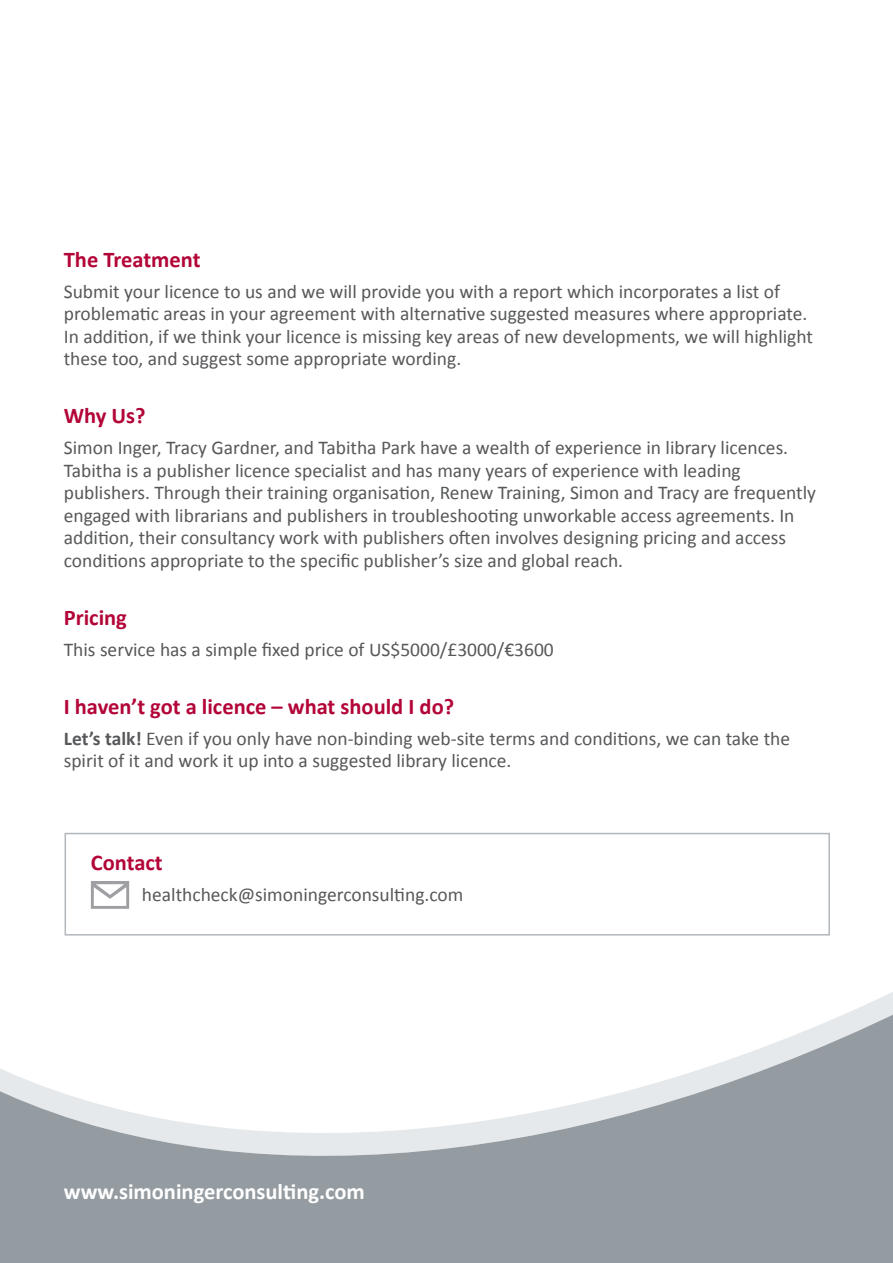
<style>
.page{position:relative;width:893px;height:1263px;background:#fff}
.page>*{position:absolute;margin:0;border:0;box-sizing:border-box;transform-origin:0 0}
.t1{font:700 22.5px "Calibri";color:#b30437}
.t2{font:700 22.5px "Calibri";color:#fff}
.t3{font:19.5px/22.5px "Calibri";color:#57585a}
.s1{font-weight:700}
</style>
<div class="page">
<div style="left:65px;top:833px;width:765px;height:102px;background:#fff;border:2px solid #b2b7bb"></div>
<svg style="left:91px;top:881px;width:38px;height:28px"></svg>
<svg style="left:0;top:992px;width:893px;height:271px;fill:#959ca1"></svg>
<p class="t1" style="left:64px;top:245px;width:138px">The Treatment</p>
<p class="t3" style="left:64px;top:280px;width:751px">Submit your licence to us and we will provide you with a report which incorporates a list of problematic areas in your agreement with alternative suggested measures where appropriate.<br>In addition, if we think your licence is missing key areas of new developments, we will highlight these too, and suggest some appropriate wording.</p>
<p class="t1" style="left:64px;top:401px;width:83px">Why Us?</p>
<p class="t3" style="left:64px;top:437px;width:754px">Simon Inger, Tracy Gardner, and Tabitha Park have a wealth of experience in library licences.<br>Tabitha is a publisher licence specialist and has many years of experience with leading publishers. Through their training organisation, Renew Training, Simon and Tracy are frequently engaged with librarians and publishers in troubleshooting unworkable access agreements. In addition, their consultancy work with publishers often involves designing pricing and access conditions appropriate to the specific publisher’s size and global reach.</p>
<p class="t1" style="left:64px;top:603px;width:65px">Pricing</p>
<p class="t3" style="left:64px;top:638px;width:492px">This service has a simple fixed price of US$5000/£3000/€3600</p>
<p class="t1" style="left:64px;top:692px;width:392px">I haven’t got a licence – what should I do?</p>
<p class="t3" style="left:64px;top:727px;width:728px"><span class="s1">Let’s talk!</span> Even if you only have non-binding web-site terms and conditions, we can take the spirit of it and work it up into a suggested library licence.</p>
<p class="t1" style="left:91px;top:848px;width:73px">Contact</p>
<p class="t3" style="left:142px;top:883px;width:323px">healthcheck@simoningerconsulting.com</p>
<p class="t2" style="left:64px;top:1177px;width:302px">www.simoningerconsulting.com</p>
</div>
